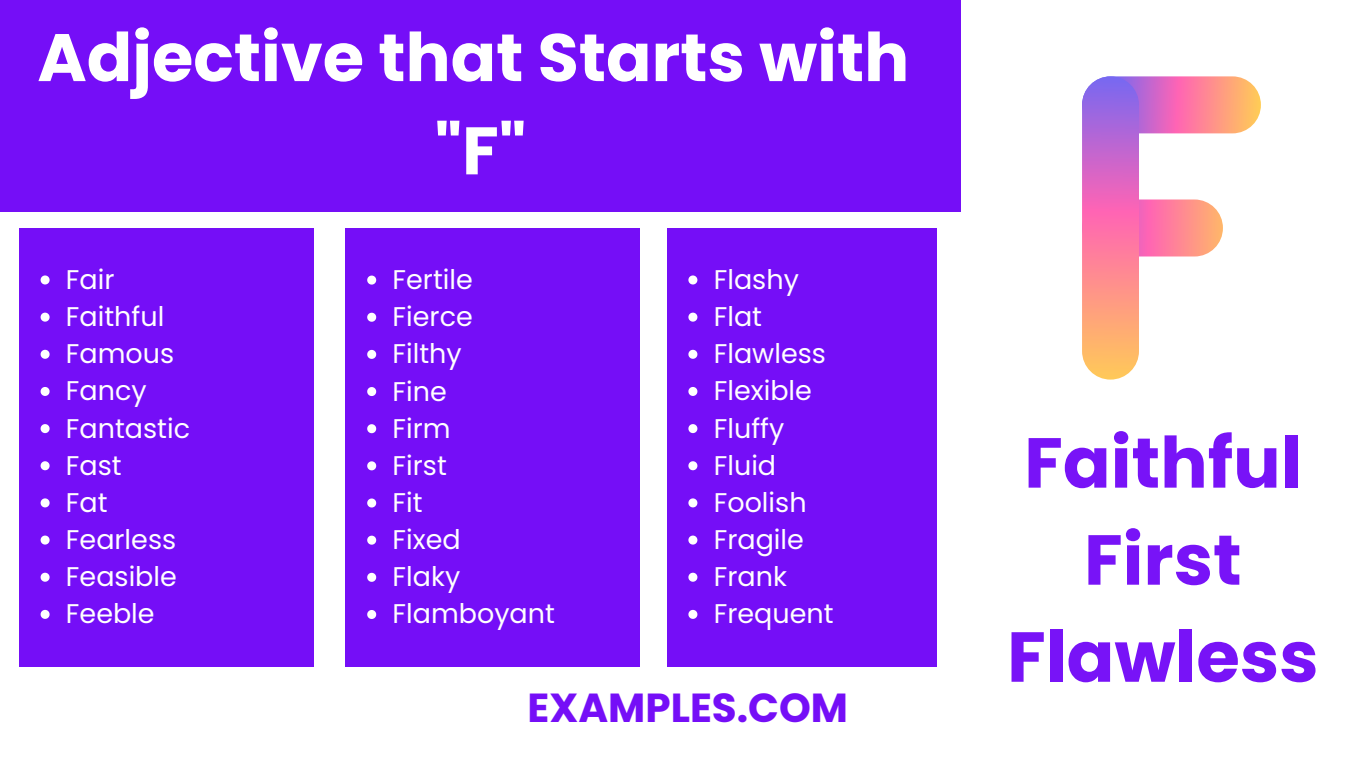
<style>
.page{position:relative;width:1350px;height:760px;background:#fff}
.page>*{position:absolute;margin:0;border:0;box-sizing:border-box;transform-origin:0 0}
.t1{font:700 70.5px/97.1px "Poppins";color:#750ef7;text-align:center}
.t2{font:700 67.05px "Poppins";color:#fff}
.t3{font:700 40.5px "Poppins";color:#750ef7}
.t4{font:27px "Poppins";color:#fff}
</style>
<div class="page">
<div style="left:0;top:0;width:961px;height:211px;background:#750ef7"></div>
<div style="left:19px;top:228px;width:294px;height:438px;background:#750ef7"></div>
<svg style="left:41px;top:275px;width:9px;height:9px"></svg>
<svg style="left:41px;top:312px;width:9px;height:9px"></svg>
<svg style="left:41px;top:350px;width:9px;height:9px"></svg>
<svg style="left:41px;top:387px;width:9px;height:9px"></svg>
<svg style="left:41px;top:424px;width:9px;height:9px"></svg>
<svg style="left:41px;top:461px;width:9px;height:9px"></svg>
<svg style="left:41px;top:498px;width:9px;height:9px"></svg>
<svg style="left:41px;top:535px;width:9px;height:9px"></svg>
<svg style="left:41px;top:572px;width:9px;height:9px"></svg>
<svg style="left:41px;top:609px;width:9px;height:9px"></svg>
<div style="left:346px;top:228px;width:294px;height:438px;background:#750ef7"></div>
<svg style="left:367px;top:275px;width:9px;height:9px"></svg>
<svg style="left:367px;top:312px;width:9px;height:9px"></svg>
<svg style="left:367px;top:350px;width:9px;height:9px"></svg>
<svg style="left:367px;top:387px;width:9px;height:9px"></svg>
<svg style="left:367px;top:424px;width:9px;height:9px"></svg>
<svg style="left:367px;top:461px;width:9px;height:9px"></svg>
<svg style="left:367px;top:498px;width:9px;height:9px"></svg>
<svg style="left:367px;top:535px;width:9px;height:9px"></svg>
<svg style="left:367px;top:572px;width:9px;height:9px"></svg>
<svg style="left:367px;top:610px;width:9px;height:8px"></svg>
<div style="left:667px;top:228px;width:269px;height:438px;background:#750ef7"></div>
<svg style="left:688px;top:275px;width:9px;height:9px"></svg>
<svg style="left:688px;top:312px;width:9px;height:9px"></svg>
<svg style="left:688px;top:350px;width:9px;height:9px"></svg>
<svg style="left:688px;top:387px;width:9px;height:9px"></svg>
<svg style="left:688px;top:424px;width:9px;height:9px"></svg>
<svg style="left:688px;top:461px;width:9px;height:9px"></svg>
<svg style="left:688px;top:498px;width:9px;height:9px"></svg>
<svg style="left:688px;top:535px;width:9px;height:9px"></svg>
<svg style="left:688px;top:572px;width:9px;height:9px"></svg>
<svg style="left:688px;top:609px;width:9px;height:9px"></svg>
<svg style="left:1082px;top:76px;width:179px;height:57px;background:#ef859e"></svg>
<svg style="left:1082px;top:199px;width:141px;height:57px;background:#fd8797"></svg>
<svg style="left:1082px;top:76px;width:57px;height:303px;background:#e180a8"></svg>
<p class="t2" style="left:37px;top:11px;width:873px">Adjective that Starts with</p>
<p class="t2" style="left:435px;top:104px;width:93px">"F"</p>
<p class="t4" style="left:66px;top:260px;width:50px">Fair</p>
<p class="t4" style="left:66px;top:298px;width:100px">Faithful</p>
<p class="t4" style="left:66px;top:335px;width:110px">Famous</p>
<p class="t4" style="left:66px;top:372px;width:82px">Fancy</p>
<p class="t4" style="left:66px;top:409px;width:126px">Fantastic</p>
<p class="t4" style="left:66px;top:446px;width:57px">Fast</p>
<p class="t4" style="left:66px;top:483px;width:43px">Fat</p>
<p class="t4" style="left:66px;top:520px;width:112px">Fearless</p>
<p class="t4" style="left:66px;top:557px;width:112px">Feasible</p>
<p class="t4" style="left:66px;top:595px;width:90px">Feeble</p>
<p class="t4" style="left:393px;top:261px;width:82px">Fertile</p>
<p class="t4" style="left:393px;top:298px;width:82px">Fierce</p>
<p class="t4" style="left:393px;top:335px;width:71px">Filthy</p>
<p class="t4" style="left:393px;top:372px;width:56px">Fine</p>
<p class="t4" style="left:393px;top:409px;width:60px">Firm</p>
<p class="t4" style="left:393px;top:446px;width:56px">First</p>
<p class="t4" style="left:393px;top:483px;width:32px">Fit</p>
<p class="t4" style="left:393px;top:520px;width:70px">Fixed</p>
<p class="t4" style="left:393px;top:558px;width:69px">Flaky</p>
<p class="t4" style="left:393px;top:595px;width:164px">Flamboyant</p>
<p class="t4" style="left:714px;top:260px;width:87px">Flashy</p>
<p class="t4" style="left:714px;top:298px;width:50px">Flat</p>
<p class="t4" style="left:714px;top:335px;width:114px">Flawless</p>
<p class="t4" style="left:714px;top:372px;width:100px">Flexible</p>
<p class="t4" style="left:714px;top:409px;width:72px">Fluffy</p>
<p class="t4" style="left:714px;top:446px;width:64px">Fluid</p>
<p class="t4" style="left:714px;top:483px;width:94px">Foolish</p>
<p class="t4" style="left:714px;top:520px;width:92px">Fragile</p>
<p class="t4" style="left:714px;top:557px;width:75px">Frank</p>
<p class="t4" style="left:714px;top:595px;width:121px">Frequent</p>
<p class="t3" style="left:528px;top:679px;width:322px">EXAMPLES.COM</p>
<h1 class="t1" style="left:1007px;top:414px;width:313px">Faithful<br>First<br>Flawless</h1>
</div>
